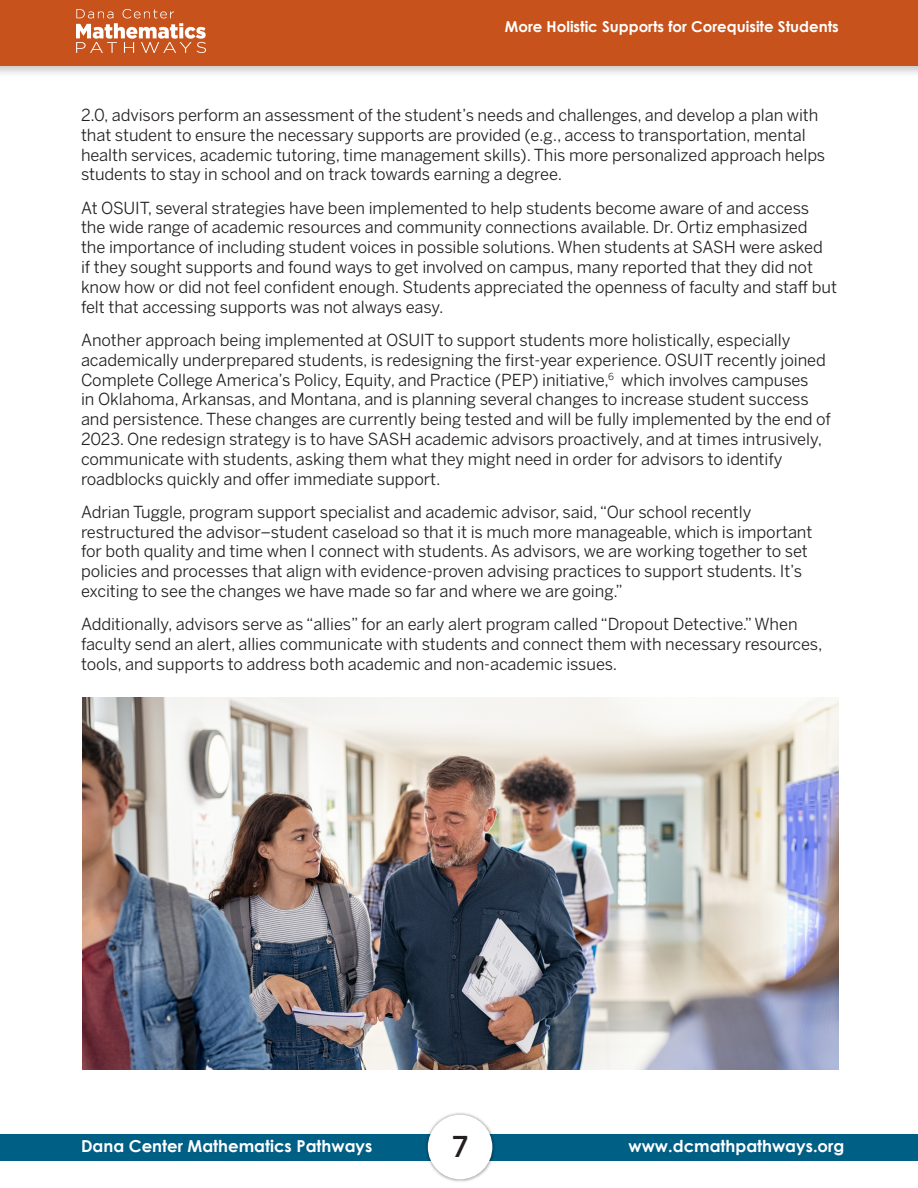
<style>
.page{position:relative;width:918px;height:1188px;background:#fff}
.page>*{position:absolute;margin:0;border:0;box-sizing:border-box;transform-origin:0 0}
.t1{font:500 28.5px "Benton Sans";color:#231f20}
.Paragraph_Benton_Boo{font:16.5px/19.8px "Benton Sans";letter-spacing:-.005em;color:#231f20}
.t2{font:700 16.5px "Century Gothic";color:#fff}
.t3{font:700 15px "Century Gothic";color:#fff}
</style>
<div class="page">
<div style="left:0;top:0;width:918px;height:79px;background:#231f20;opacity:.25"></div>
<div style="left:0;top:0;width:918px;height:66px;background:#c7521b"></div>
<img style="left:77px;top:10px;width:128px;height:42px">
<div style="left:0;top:1134px;width:918px;height:26px;background:#005f85"></div>
<img style="left:423px;top:1112px;width:74px;height:70px">
<div style="left:428px;top:1115px;width:64px;height:64px;background:#fff;border-radius:50%"></div>
<img style="left:82px;top:698px;width:757px;height:372px">
<p class="t3" style="left:505px;top:17px;width:335px">More Holistic Supports for Corequisite Students</p>
<p class="Paragraph_Benton_Boo" style="left:81px;top:105px;width:746px">2.0, advisors perform an assessment of the student’s needs and challenges, and develop a plan with that student to ensure the necessary supports are provided (e.g., access to transportation, mental health services, academic tutoring, time management skills). This more personalized approach helps students to stay in school and on track towards earning a degree.</p>
<p class="Paragraph_Benton_Boo" style="left:81px;top:198px;width:758px">At OSUIT, several strategies have been implemented to help students become aware of and access the wide range of academic resources and community connections available. Dr. Ortiz emphasized<br>the importance of including student voices in possible solutions. When students at SASH were asked<br>if they sought supports and found ways to get involved on campus, many reported that they did not know how or did not feel confident enough. Students appreciated the openness of faculty and staff but felt that accessing supports was not always easy.</p>
<p class="Paragraph_Benton_Boo" style="left:81px;top:330px;width:752px">Another approach being implemented at OSUIT to support students more holistically, especially academically underprepared students, is redesigning the first-year experience. OSUIT recently joined Complete College America’s Policy, Equity, and Practice (PEP) initiative,<sup>6</sup> which involves campuses<br>in Oklahoma, Arkansas, and Montana, and is planning several changes to increase student success and persistence. These changes are currently being tested and will be fully implemented by the end of 2023. One redesign strategy is to have SASH academic advisors proactively, and at times intrusively, communicate with students, asking them what they might need in order for advisors to identify roadblocks quickly and offer immediate support.</p>
<p class="Paragraph_Benton_Boo" style="left:81px;top:502px;width:733px">Adrian Tuggle, program support specialist and academic advisor, said, “Our school recently restructured the advisor–student caseload so that it is much more manageable, which is important for both quality and time when I connect with students. As advisors, we are working together to set policies and processes that align with evidence-proven advising practices to support students. It’s exciting to see the changes we have made so far and where we are going.”</p>
<p class="Paragraph_Benton_Boo" style="left:81px;top:615px;width:743px">Additionally, advisors serve as “allies” for an early alert program called “Dropout Detective.” When faculty send an alert, allies communicate with students and connect them with necessary resources, tools, and supports to address both academic and non-academic issues.</p>
<p class="t2" style="left:81px;top:1136px;width:293px">Dana Center Mathematics Pathways</p>
<h1 class="t1" style="left:452px;top:1130px;width:17px">7</h1>
<p class="t2" style="left:629px;top:1136px;width:217px">www.dcmathpathways.org</p>
</div>
